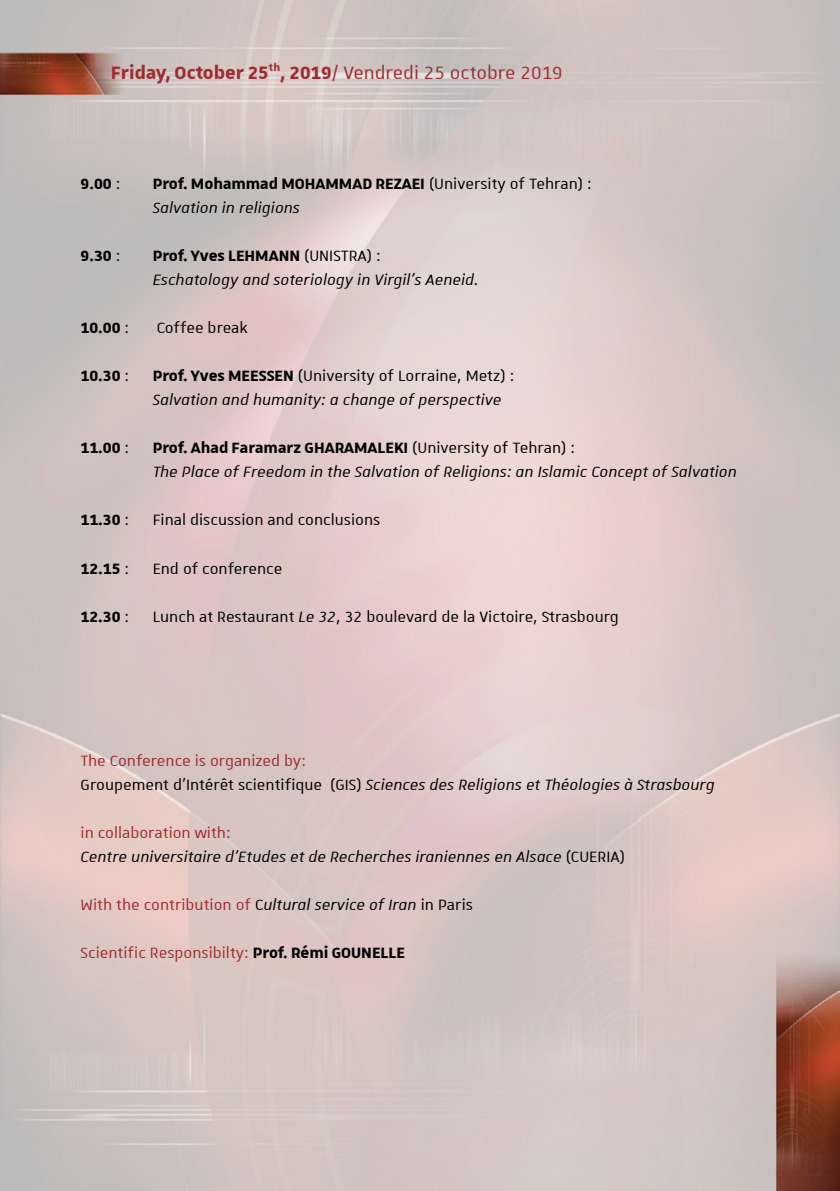
<style>
.page{position:relative;width:840px;height:1191px;background:#fff}
.page>*{position:absolute;margin:0;border:0;box-sizing:border-box;transform-origin:0 0}
.t1{font:24px "Unistra A";color:#9d2d33}
.t2{font:italic 20px/24px "Unistra A";color:#000}
.t3{font:20px "Unistra A";color:#000}
.t4{font:20px "Unistra A";color:#9d2d33}
.t5{font:700 20px/24px "Unistra A";color:#000}
.s1{font-weight:700}
.s2{font-weight:400}
.s3{font-weight:400;font-style:italic}
.s4{font-weight:700;font-style:normal}
.s5{font-style:normal}
.s6{font-style:italic}
.s7{font-style:normal;color:#9d2d33}
.s8{color:#000}
.s9{font-style:italic;color:#000}
.s10{font-weight:700;color:#000}
</style>
<div class="page">
<img style="left:0;top:0;width:839px;height:1191px">
<p class="t1" style="left:111px;top:60px;width:453px"><span class="s1">Friday, October 25</span><sup>th</sup><span class="s1">, 2019</span>/ Vendredi 25 octobre 2019</p>
<p class="t5" style="left:81px;top:171px;width:41px">9.00 <span class="s2">:</span></p>
<p class="t5" style="left:153px;top:171px;width:440px">Prof. Mohammad MOHAMMAD REZAEI <span class="s2">(University of Tehran) :<br></span><span class="s3">Salvation in religions</span></p>
<p class="t5" style="left:81px;top:243px;width:41px">9.30 <span class="s2">:</span></p>
<p class="t2" style="left:153px;top:243px;width:327px"><span class="s4">Prof. Yves LEHMANN</span> <span class="s5">(UNISTRA) :<br></span>Eschatology and soteriology in Virgil’s Aeneid.</p>
<p class="t5" style="left:81px;top:315px;width:50px">10.00 <span class="s2">:</span></p>
<p class="t3" style="left:157px;top:318px;width:93px">Coffee break</p>
<p class="t2" style="left:153px;top:363px;width:363px;text-indent:-72px"><span class="s4">10.30</span> <span class="s5">:</span> <span class="s4">Prof. Yves MEESSEN</span> <span class="s5">(University of Lorraine, Metz) :<br></span>Salvation and humanity: a change of perspective</p>
<p class="t2" style="left:153px;top:435px;width:585px;text-indent:-72px"><span class="s4">11.00</span> <span class="s5">:</span> <span class="s4">Prof. Ahad Faramarz GHARAMALEKI</span> <span class="s5">(University of Tehran) :<br></span>The Place of Freedom in the Salvation of Religions: an Islamic Concept of Salvation</p>
<p class="t3" style="left:81px;top:510px;width:301px"><span class="s1">11.30</span> : Final discussion and conclusions</p>
<p class="t3" style="left:81px;top:558px;width:203px"><span class="s1">12.15</span> : End of conference</p>
<p class="t3" style="left:81px;top:606px;width:539px"><span class="s1">12.30</span> : Lunch at Restaurant <span class="s6">Le 32</span>, 32 boulevard de la Victoire, Strasbourg</p>
<p class="t2" style="left:81px;top:747px;width:635px"><span class="s7">The Conference is organized by:<br></span><span class="s5">Groupement d’Intérêt scientifique (GIS)</span> Sciences des Religions et Théologies à Strasbourg</p>
<p class="t2" style="left:81px;top:819px;width:545px"><span class="s7">in collaboration with:<br></span>Centre universitaire d’Etudes et de Recherches iraniennes en Alsace <span class="s5">(CUERIA)</span></p>
<p class="t4" style="left:81px;top:894px;width:393px">With the contribution of <span class="s8">C</span><span class="s9">ultural service of Iran</span> <span class="s8">in Paris</span></p>
<p class="t4" style="left:81px;top:942px;width:326px">Scientific Responsibilty: <span class="s10">Prof. Rémi GOUNELLE</span></p>
</div>
